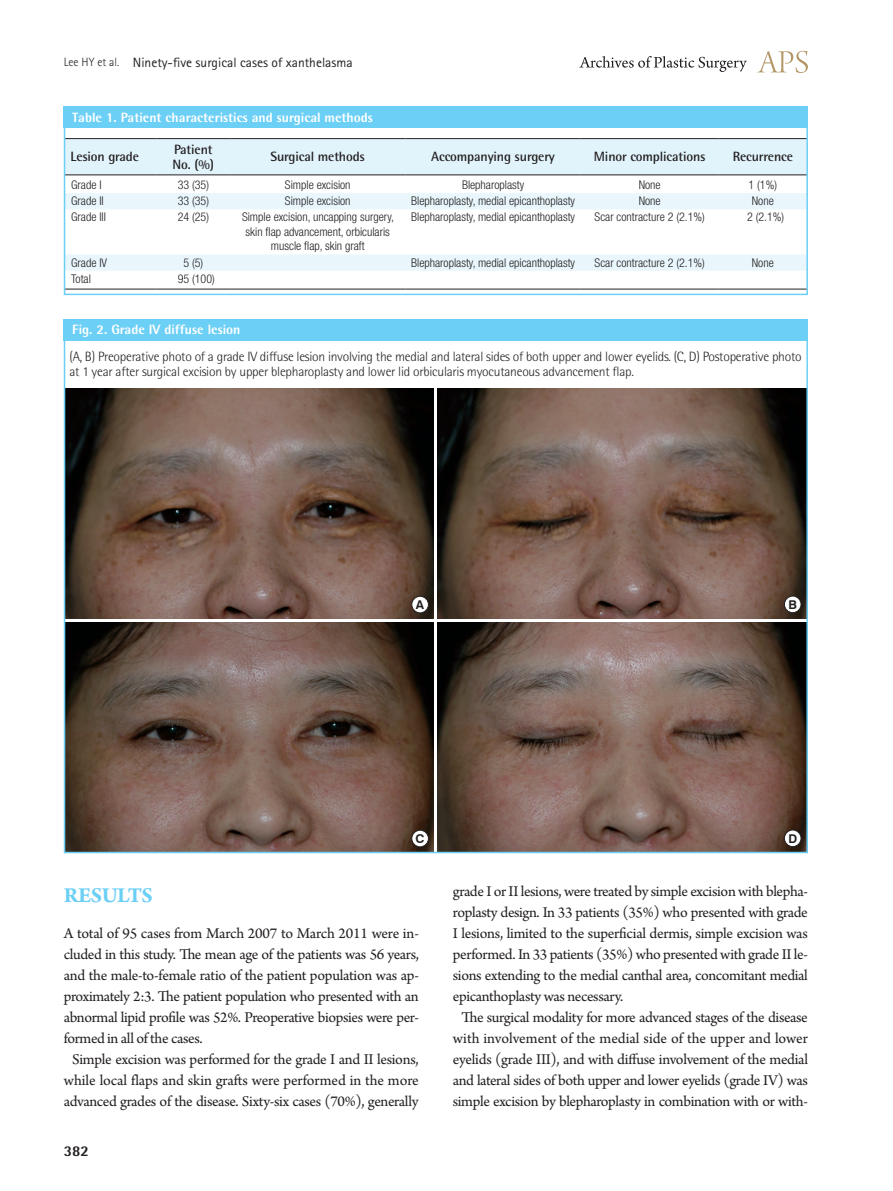
<style>
.page{position:relative;width:893px;height:1191px;background:#fff}
.page>*{position:absolute;margin:0;border:0;box-sizing:border-box;transform-origin:0 0}
.대제목{font:700 22.5px "Arno Pro";letter-spacing:-.02em;color:#6bcff6}
.본문_성형{font:15.75px/21px "Arno Pro";letter-spacing:-.025em;color:#231f20;text-align:justify}
.t1{font:800 15px "Rotis Semi Sans Std";color:#231f20}
.그림__표-설명{font:300 13.5px/15px "Rotis Semi Sans Std";letter-spacing:-.015em;color:#231f20}
.표제목체_-_확정{font:700 13.5px/14.2px "Rotis Semi Sans Std";letter-spacing:-.01em;color:#231f20}
.표_그림_제목_볼드{font:800 13.5px "Rotis Semi Sans Std";color:#fff}
.하시라_제목{font:13.5px "Rotis Sans Serif Std";color:#231f20}
.t2{font:700 12.15px "Swiss 721 BT";color:#231f20}
.표_본문_-_확정{font:300 condensed 12px/14.4px "Helvetica Neue LT Std";color:#231f20;text-align:center}
.s1{font-weight:300;font-size:12px}
</style>
<div class="page">
<svg style="left:757px;top:51px;width:51px;height:22px"></svg>
<svg style="left:579px;top:56px;width:168px;height:16px"></svg>
<div style="left:64px;top:106px;width:744px;height:22px;background:#6bcff6"></div>
<div style="left:67px;top:139px;width:738px;height:35px;background:#e1f4fc"></div>
<svg style="left:67px;top:175px;width:738px;height:114px"></svg>
<svg style="left:67px;top:193px;width:738px;height:78px"></svg>
<hr style="left:65px;top:138px;width:92px;height:1px;background:#231f20">
<hr style="left:157px;top:138px;width:73px;height:1px;background:#231f20">
<hr style="left:230px;top:138px;width:175px;height:1px;background:#231f20">
<hr style="left:405px;top:138px;width:176px;height:1px;background:#231f20">
<hr style="left:581px;top:138px;width:138px;height:1px;background:#231f20">
<hr style="left:719px;top:138px;width:88px;height:1px;background:#231f20">
<hr style="left:65px;top:174px;width:92px;height:1px;background:#231f20">
<hr style="left:157px;top:174px;width:73px;height:1px;background:#231f20">
<hr style="left:230px;top:174px;width:175px;height:1px;background:#231f20">
<hr style="left:405px;top:174px;width:176px;height:1px;background:#231f20">
<hr style="left:581px;top:174px;width:138px;height:1px;background:#231f20">
<hr style="left:719px;top:174px;width:88px;height:1px;background:#231f20">
<hr style="left:65px;top:289px;width:92px;height:1px;background:#231f20">
<hr style="left:157px;top:289px;width:73px;height:1px;background:#231f20">
<hr style="left:230px;top:289px;width:175px;height:1px;background:#231f20">
<hr style="left:405px;top:289px;width:176px;height:1px;background:#231f20">
<hr style="left:581px;top:289px;width:138px;height:1px;background:#231f20">
<hr style="left:719px;top:289px;width:88px;height:1px;background:#231f20">
<div style="left:64px;top:106px;width:744px;height:189px;border:2px solid #6bcff6"></div>
<img style="left:67px;top:388px;width:367px;height:230px">
<img style="left:438px;top:388px;width:367px;height:230px">
<div style="left:412px;top:596px;width:16px;height:17px;background:#fff;border-radius:50%"></div>
<div style="left:412px;top:596px;width:17px;height:17px;border:1px solid #231f20;border-radius:50%"></div>
<div style="left:784px;top:596px;width:17px;height:16px;background:#fff;border-radius:50%"></div>
<div style="left:784px;top:596px;width:17px;height:17px;border:1px solid #231f20;border-radius:50%"></div>
<img style="left:67px;top:622px;width:367px;height:228px">
<img style="left:438px;top:622px;width:367px;height:228px">
<div style="left:412px;top:830px;width:16px;height:17px;background:#fff;border-radius:50%"></div>
<div style="left:412px;top:830px;width:17px;height:17px;border:1px solid #231f20;border-radius:50%"></div>
<div style="left:784px;top:830px;width:17px;height:16px;background:#fff;border-radius:50%"></div>
<div style="left:784px;top:830px;width:17px;height:17px;border:1px solid #231f20;border-radius:50%"></div>
<div style="left:64px;top:319px;width:744px;height:21px;background:#6bcff6"></div>
<p class="하시라_제목" style="left:64px;top:54px;width:291px"><span class="s1">Lee HY et al.</span> Ninety-five surgical cases of xanthelasma</p>
<p class="표_그림_제목_볼드" style="left:72px;top:108px;width:302px">Table 1. Patient characteristics and surgical methods</p>
<p class="표제목체_-_확정" style="left:71px;top:149px;width:70px">Lesion grade</p>
<p class="표제목체_-_확정" style="left:173px;top:142px;width:43px">Patient<br>No. (%)</p>
<p class="표제목체_-_확정" style="left:271px;top:149px;width:96px">Surgical methods</p>
<p class="표제목체_-_확정" style="left:431px;top:149px;width:125px">Accompanying surgery</p>
<p class="표제목체_-_확정" style="left:594px;top:149px;width:113px">Minor complications</p>
<p class="표제목체_-_확정" style="left:733px;top:149px;width:62px">Recurrence</p>
<p class="표_본문_-_확정" style="left:71px;top:177px;width:32px">Grade I</p>
<p class="표_본문_-_확정" style="left:178px;top:177px;width:33px">33 (35)</p>
<p class="표_본문_-_확정" style="left:285px;top:177px;width:67px">Simple excision</p>
<p class="표_본문_-_확정" style="left:462px;top:177px;width:64px">Blepharoplasty</p>
<p class="표_본문_-_확정" style="left:639px;top:177px;width:23px">None</p>
<p class="표_본문_-_확정" style="left:749px;top:177px;width:30px">1 (1%)</p>
<p class="표_본문_-_확정" style="left:71px;top:194px;width:34px">Grade II</p>
<p class="표_본문_-_확정" style="left:178px;top:194px;width:33px">33 (35)</p>
<p class="표_본문_-_확정" style="left:285px;top:194px;width:67px">Simple excision</p>
<p class="표_본문_-_확정" style="left:411px;top:194px;width:165px">Blepharoplasty, medial epicanthoplasty</p>
<p class="표_본문_-_확정" style="left:639px;top:194px;width:23px">None</p>
<p class="표_본문_-_확정" style="left:752px;top:194px;width:23px">None</p>
<p class="표_본문_-_확정" style="left:71px;top:210px;width:36px">Grade III</p>
<p class="표_본문_-_확정" style="left:178px;top:210px;width:33px">24 (25)</p>
<p class="표_본문_-_확정" style="left:242px;top:210px;width:154px">Simple excision, uncapping surgery, skin flap advancement, orbicularis muscle flap, skin graft</p>
<p class="표_본문_-_확정" style="left:411px;top:210px;width:165px">Blepharoplasty, medial epicanthoplasty</p>
<p class="표_본문_-_확정" style="left:595px;top:210px;width:112px">Scar contracture 2 (2.1%)</p>
<p class="표_본문_-_확정" style="left:747px;top:210px;width:39px">2 (2.1%)</p>
<p class="표_본문_-_확정" style="left:71px;top:255px;width:37px">Grade IV</p>
<p class="표_본문_-_확정" style="left:184px;top:255px;width:21px">5 (5)</p>
<p class="표_본문_-_확정" style="left:411px;top:255px;width:165px">Blepharoplasty, medial epicanthoplasty</p>
<p class="표_본문_-_확정" style="left:595px;top:255px;width:112px">Scar contracture 2 (2.1%)</p>
<p class="표_본문_-_확정" style="left:752px;top:255px;width:23px">None</p>
<p class="표_본문_-_확정" style="left:71px;top:271px;width:21px">Total</p>
<p class="표_본문_-_확정" style="left:178px;top:271px;width:39px">95 (100)</p>
<p class="표_그림_제목_볼드" style="left:72px;top:321px;width:170px">Fig. 2. Grade IV diffuse lesion</p>
<p class="그림__표-설명" style="left:69px;top:349px;width:734px">(A, B) Preoperative photo of a grade IV diffuse lesion involving the medial and lateral sides of both upper and lower eyelids. (C, D) Postoperative photo at 1 year after surgical excision by upper blepharoplasty and lower lid orbicularis myocutaneous advancement flap.</p>
<p class="t2" style="left:416px;top:597px;width:10px">A</p>
<p class="t2" style="left:788px;top:597px;width:10px">B</p>
<p class="t2" style="left:416px;top:831px;width:10px">C</p>
<p class="t2" style="left:788px;top:831px;width:10px">D</p>
<p class="대제목" style="left:64px;top:882px;width:91px">RESULTS</p>
<p class="본문_성형" style="left:64px;top:924px;width:357px">A total of 95 cases from March 2007 to March 2011 were in&shy;cluded in this study. The mean age of the patients was 56 years, and the male-to-female ratio of the patient population was ap&shy;proximately 2:3. The patient population who presented with an abnormal lipid profile was 52%. Preoperative biopsies were per&shy;formed in all of the cases.</p>
<p class="본문_성형" style="left:64px;top:1050px;width:357px;text-align:center">Simple excision was performed for the grade I and II lesions, while local flaps and skin grafts were performed in the more advanced grades of the disease. Sixty-six cases (70%), generally</p>
<p class="t1" style="left:64px;top:1141px;width:27px">382</p>
<p class="본문_성형" style="left:453px;top:882px;width:357px">grade I or II lesions, were treated by simple excision with blepha&shy;roplasty design. In 33 patients (35%) who presented with grade I lesions, limited to the superficial dermis, simple excision was performed. In 33 patients (35%) who presented with grade II le&shy;sions extending to the medial canthal area, concomitant medial epicanthoplasty was necessary.</p>
<p class="본문_성형" style="left:453px;top:1008px;width:357px;text-align:center">The surgical modality for more advanced stages of the disease with involvement of the medial side of the upper and lower eyelids (grade III), and with diffuse involvement of the medial and lateral sides of both upper and lower eyelids (grade IV) was simple excision by blepharoplasty in combination with or with-</p>
</div>
